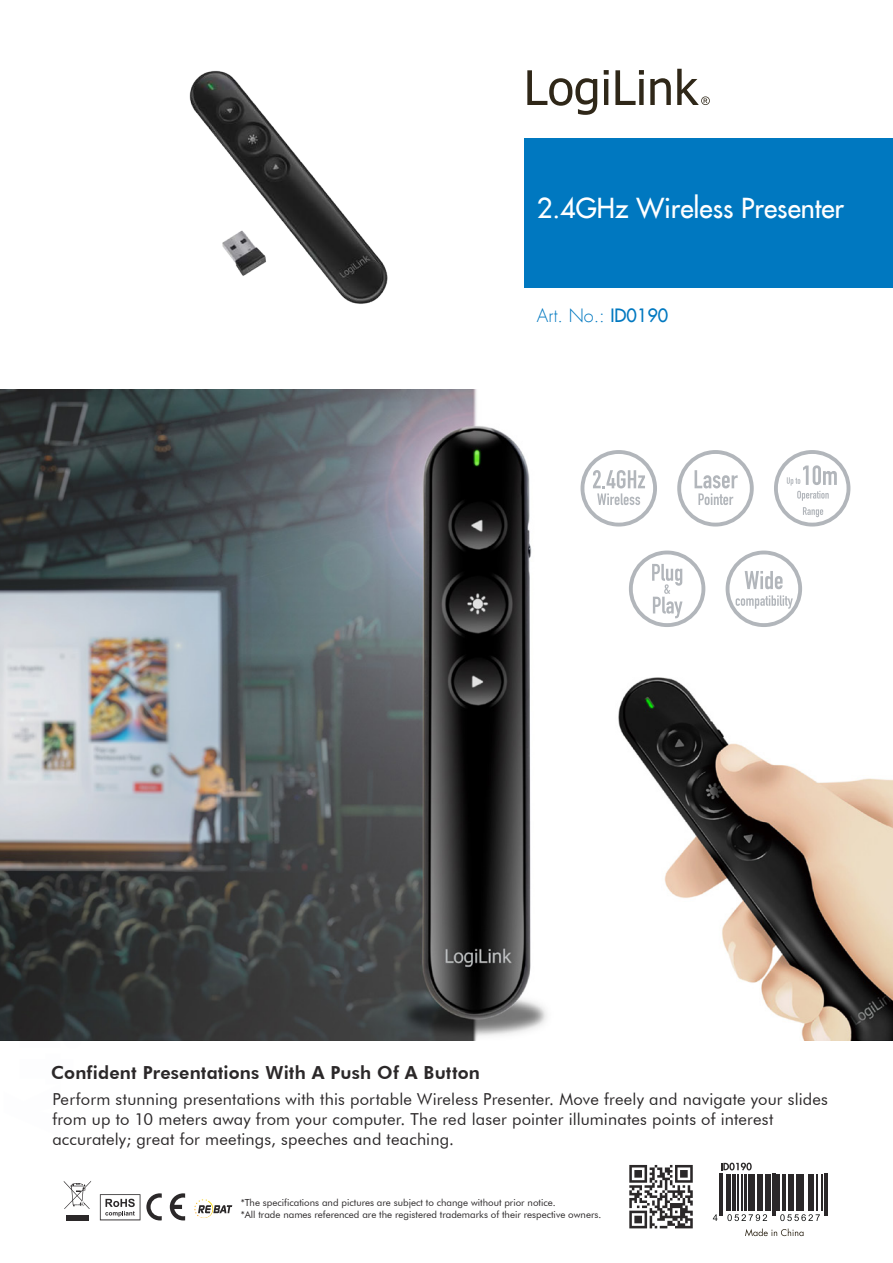
<style>
.page{position:relative;width:893px;height:1263px;background:#fff}
.page>*{position:absolute;margin:0;border:0;box-sizing:border-box;transform-origin:0 0}
.t1{font:27px "Futura LT";color:#fff}
.t2{font:800 18px "Futura BT";letter-spacing:.01em;color:#2b2829}
.t3{font:300 18px "Futura LT";color:#0078c0}
.t4{font:16.5px/19.8px "Futura BT";letter-spacing:.01em;color:#2b2829}
.t5{font:9.75px/11.7px "Futura BT";color:#2b2829}
.s1{font-weight:400}
</style>
<div class="page">
<svg style="left:100px;top:1194px;width:40px;height:26px"></svg>
<svg style="left:64px;top:1181px;width:27px;height:28px"></svg>
<div style="left:66px;top:1215px;width:23px;height:5px;background:#2b2829"></div>
<svg style="left:146px;top:1193px;width:16px;height:27px"></svg>
<svg style="left:170px;top:1193px;width:15px;height:27px"></svg>
<div style="left:524px;top:138px;width:369px;height:150px;background:#0078c0"></div>
<svg style="left:527px;top:69px;width:183px;height:46px"></svg>
<img style="left:0;top:389px;width:893px;height:651px">
<svg style="left:629px;top:550px;width:76px;height:77px"></svg>
<svg style="left:580px;top:450px;width:77px;height:76px"></svg>
<svg style="left:677px;top:450px;width:77px;height:76px"></svg>
<svg style="left:774px;top:450px;width:76px;height:76px"></svg>
<svg style="left:726px;top:550px;width:76px;height:77px"></svg>
<img style="left:189px;top:70px;width:199px;height:234px">
<svg style="left:745px;top:1228px;width:58px;height:8px"></svg>
<svg style="left:629px;top:1165px;width:64px;height:63px"></svg>
<hr style="left:720px;top:1174px;width:1px;height:42px;background:#2b2829">
<hr style="left:722px;top:1174px;width:1px;height:42px;background:#2b2829">
<hr style="left:726px;top:1174px;width:3px;height:36px;background:#2b2829">
<hr style="left:730px;top:1174px;width:1px;height:36px;background:#2b2829">
<hr style="left:732px;top:1174px;width:3px;height:36px;background:#2b2829">
<hr style="left:738px;top:1174px;width:1px;height:36px;background:#2b2829">
<hr style="left:741px;top:1174px;width:1px;height:36px;background:#2b2829">
<hr style="left:745px;top:1174px;width:2px;height:36px;background:#2b2829">
<hr style="left:748px;top:1174px;width:3px;height:36px;background:#2b2829">
<hr style="left:753px;top:1174px;width:2px;height:36px;background:#2b2829">
<hr style="left:757px;top:1174px;width:1px;height:36px;background:#2b2829">
<hr style="left:759px;top:1174px;width:4px;height:36px;background:#2b2829">
<hr style="left:765px;top:1174px;width:2px;height:36px;background:#2b2829">
<hr style="left:769px;top:1174px;width:2px;height:36px;background:#2b2829">
<hr style="left:772px;top:1174px;width:1px;height:42px;background:#2b2829">
<hr style="left:774px;top:1174px;width:1px;height:42px;background:#2b2829">
<hr style="left:777px;top:1174px;width:3px;height:36px;background:#2b2829">
<hr style="left:782px;top:1174px;width:1px;height:36px;background:#2b2829">
<hr style="left:785px;top:1174px;width:1px;height:36px;background:#2b2829">
<hr style="left:788px;top:1174px;width:3px;height:36px;background:#2b2829">
<hr style="left:792px;top:1174px;width:1px;height:36px;background:#2b2829">
<hr style="left:796px;top:1174px;width:3px;height:36px;background:#2b2829">
<hr style="left:800px;top:1174px;width:1px;height:36px;background:#2b2829">
<hr style="left:803px;top:1174px;width:1px;height:36px;background:#2b2829">
<hr style="left:808px;top:1174px;width:3px;height:36px;background:#2b2829">
<hr style="left:812px;top:1174px;width:2px;height:36px;background:#2b2829">
<hr style="left:816px;top:1174px;width:1px;height:36px;background:#2b2829">
<hr style="left:821px;top:1174px;width:1px;height:36px;background:#2b2829">
<hr style="left:824px;top:1174px;width:1px;height:42px;background:#2b2829">
<hr style="left:827px;top:1174px;width:1px;height:42px;background:#2b2829">
<svg style="left:721px;top:1163px;width:31px;height:7px"></svg>
<svg style="left:713px;top:1214px;width:4px;height:7px"></svg>
<svg style="left:727px;top:1214px;width:40px;height:7px"></svg>
<svg style="left:780px;top:1214px;width:40px;height:7px"></svg>
<svg style="left:194px;top:1199px;width:38px;height:18px"></svg>
<h1 class="t1" style="left:537px;top:193px;width:309px">2.4GHz Wireless Presenter</h1>
<p class="t3" style="left:537px;top:306px;width:133px">Art. No.: <span class="s1">ID0190</span></p>
<p class="t2" style="left:51px;top:1065px;width:430px">Confident Presentations With A Push Of A Button</p>
<p class="t4" style="left:52px;top:1091px;width:777px">Perform stunning presentations with this portable Wireless Presenter. Move freely and navigate your slides from up to 10 meters away from your computer. The red laser pointer illuminates points of interest accurately; great for meetings, speeches and teaching.</p>
<p class="t5" style="left:241px;top:1197px;width:362px">*The specifications and pictures are subject to change without prior notice.<br>*All trade names referenced are the registered trademarks of their respective owners.</p>
</div>
